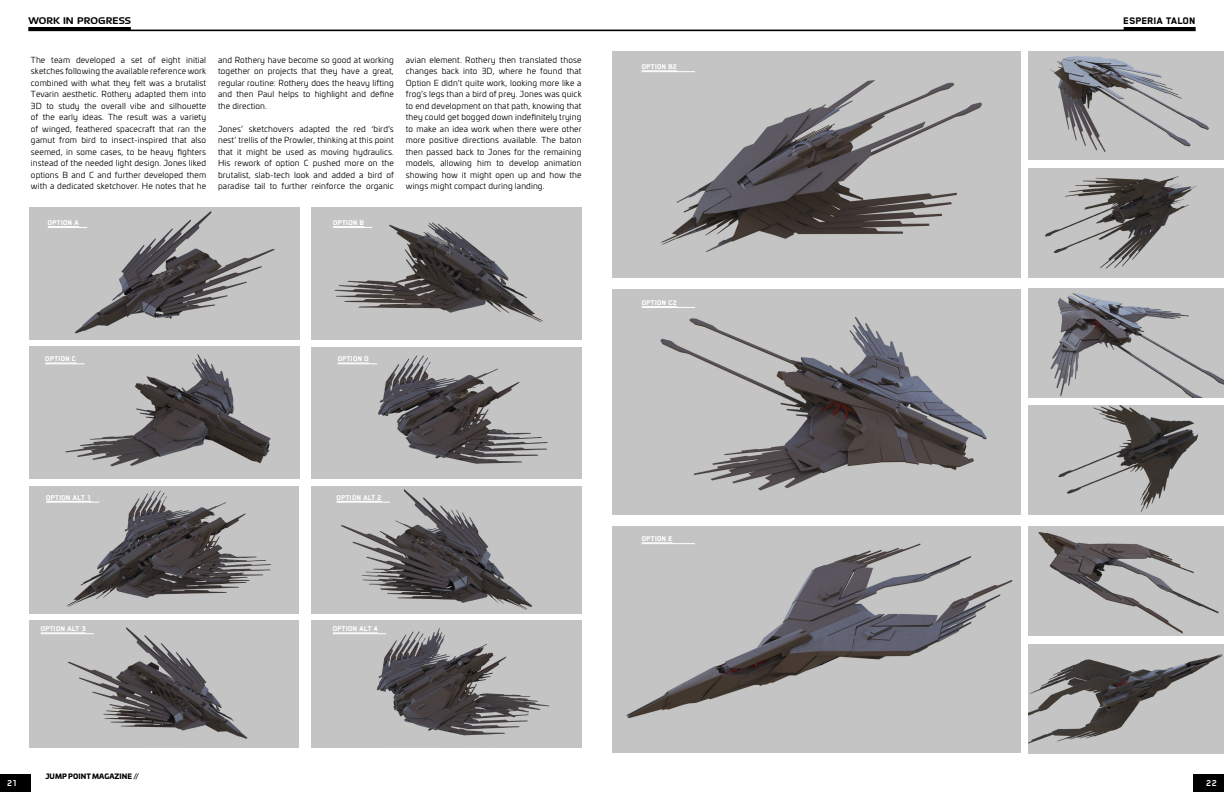
<style>
.page{position:relative;width:1224px;height:792px;background:#fff}
.page>*{position:absolute;margin:0;border:0;box-sizing:border-box;transform-origin:0 0}
.t1{font:700 11px "September";letter-spacing:.01em;color:#000}
.t2{font:800 11px "Blender Pro";letter-spacing:.01em;color:#000}
.t3{font:700 10px "Blender Pro";color:#fff}
.t4{font:8.2px/11.5px "Univia Pro";letter-spacing:.015em;color:#000;text-align:justify}
.t5{font:800 8px "Blender Pro";letter-spacing:.01em;color:#fff}
.t6{font:900 7px "Univia Pro";letter-spacing:.01em;color:#000}
</style>
<div class="page">
<hr style="left:28px;top:30px;width:584px;height:1px;background:#000">
<hr style="left:28px;top:27px;width:103px;height:3px;background:#000">
<hr style="left:612px;top:30px;width:584px;height:1px;background:#000">
<hr style="left:1124px;top:27px;width:72px;height:3px;background:#000">
<img style="left:29px;top:487px;width:270px;height:126px">
<img style="left:312px;top:487px;width:269px;height:126px">
<img style="left:29px;top:621px;width:270px;height:127px">
<img style="left:312px;top:621px;width:269px;height:127px">
<img style="left:312px;top:347px;width:270px;height:132px">
<img style="left:1028px;top:51px;width:196px;height:108px">
<img style="left:1028px;top:288px;width:196px;height:109px">
<img style="left:1028px;top:527px;width:196px;height:109px">
<img style="left:1028px;top:168px;width:196px;height:110px">
<img style="left:1028px;top:406px;width:196px;height:109px">
<img style="left:1028px;top:644px;width:196px;height:109px">
<img style="left:29px;top:347px;width:270px;height:132px">
<img style="left:312px;top:208px;width:269px;height:131px">
<img style="left:29px;top:208px;width:270px;height:131px">
<hr style="left:48px;top:227px;width:39px;height:1px;background:#fff">
<hr style="left:48px;top:226px;width:31px;height:1px;background:#fff">
<hr style="left:46px;top:502px;width:53px;height:1px;background:#fff">
<hr style="left:46px;top:501px;width:45px;height:1px;background:#fff">
<hr style="left:337px;top:502px;width:53px;height:1px;background:#fff">
<hr style="left:337px;top:501px;width:45px;height:1px;background:#fff">
<hr style="left:41px;top:633px;width:53px;height:1px;background:#fff">
<hr style="left:41px;top:632px;width:45px;height:2px;background:#fff">
<hr style="left:333px;top:633px;width:53px;height:1px;background:#fff">
<hr style="left:333px;top:632px;width:45px;height:2px;background:#fff">
<hr style="left:333px;top:227px;width:39px;height:1px;background:#fff">
<hr style="left:333px;top:226px;width:31px;height:1px;background:#fff">
<hr style="left:45px;top:364px;width:40px;height:1px;background:#fff">
<hr style="left:45px;top:362px;width:31px;height:2px;background:#fff">
<hr style="left:338px;top:364px;width:39px;height:1px;background:#fff">
<hr style="left:338px;top:362px;width:31px;height:2px;background:#fff">
<img style="left:612px;top:289px;width:408px;height:226px">
<img style="left:612px;top:52px;width:408px;height:226px">
<img style="left:612px;top:527px;width:408px;height:225px">
<hr style="left:642px;top:71px;width:53px;height:1px;background:#fff">
<hr style="left:642px;top:70px;width:35px;height:2px;background:#fff">
<hr style="left:642px;top:307px;width:53px;height:1px;background:#fff">
<hr style="left:642px;top:306px;width:35px;height:1px;background:#fff">
<hr style="left:642px;top:543px;width:53px;height:1px;background:#fff">
<hr style="left:642px;top:542px;width:31px;height:1px;background:#fff">
<div style="left:1193px;top:774px;width:31px;height:18px;background:#000"></div>
<div style="left:0;top:774px;width:31px;height:18px;background:#000"></div>
<h1 class="t1" style="left:28px;top:13px;width:104px">WORK IN PROGRESS</h1>
<h1 class="t2" style="left:1124px;top:15px;width:73px">ESPERIA TALON</h1>
<p class="t4" style="left:31px;top:53px;width:177px">The team developed a set of eight initial sketches following the available reference work combined with what they felt was a brutalist Tevarin aesthetic. Rothery adapted them into 3D to study the overall vibe and silhouette of the early ideas. The result was a variety of winged, feathered spacecraft that ran the gamut from bird to insect-inspired that also seemed, in some cases, to be heavy fighters instead of the needed light design. Jones liked options B and C and further developed them with a dedicated sketchover. He notes that he</p>
<p class="t5" style="left:48px;top:218px;width:33px">OPTION A</p>
<p class="t4" style="left:218px;top:53px;width:177px">and Rothery have become so good at working together on projects that they have a great, regular routine: Rothery does the heavy lifting and then Paul helps to highlight and define the direction.</p>
<p class="t4" style="left:218px;top:122px;width:177px">Jones’ sketchovers adapted the red ‘bird’s nest’ trellis of the Prowler, thinking at this point that it might be used as moving hydraulics.<br>His rework of option C pushed more on the brutalist, slab-tech look and added a bird of paradise tail to further reinforce the organic</p>
<p class="t4" style="left:406px;top:53px;width:177px">avian element. Rothery then translated those changes back into 3D, where he found that Option E didn’t quite work, looking more like a frog’s legs than a bird of prey. Jones was quick to end development on that path, knowing that they could get bogged down indefinitely trying to make an idea work when there were other more positive directions available. The baton then passed back to Jones for the remaining models, allowing him to develop animation showing how it might open up and how the wings might compact during landing.</p>
<p class="t5" style="left:642px;top:62px;width:37px">OPTION B2</p>
<p class="t5" style="left:333px;top:218px;width:33px">OPTION B</p>
<p class="t5" style="left:45px;top:355px;width:33px">OPTION C</p>
<p class="t5" style="left:338px;top:355px;width:33px">OPTION D</p>
<p class="t5" style="left:46px;top:493px;width:47px">OPTION ALT 1</p>
<p class="t5" style="left:337px;top:493px;width:47px">OPTION ALT 2</p>
<p class="t5" style="left:41px;top:624px;width:47px">OPTION ALT 3</p>
<p class="t5" style="left:333px;top:624px;width:47px">OPTION ALT 4</p>
<p class="t5" style="left:642px;top:298px;width:37px">OPTION C2</p>
<p class="t5" style="left:642px;top:534px;width:32px">OPTION E</p>
<p class="t3" style="left:7px;top:778px;width:12px">21</p>
<p class="t6" style="left:45px;top:771px;width:95px">JUMP POINT MAGAZINE //</p>
<p class="t3" style="left:1206px;top:777px;width:12px">22</p>
</div>
